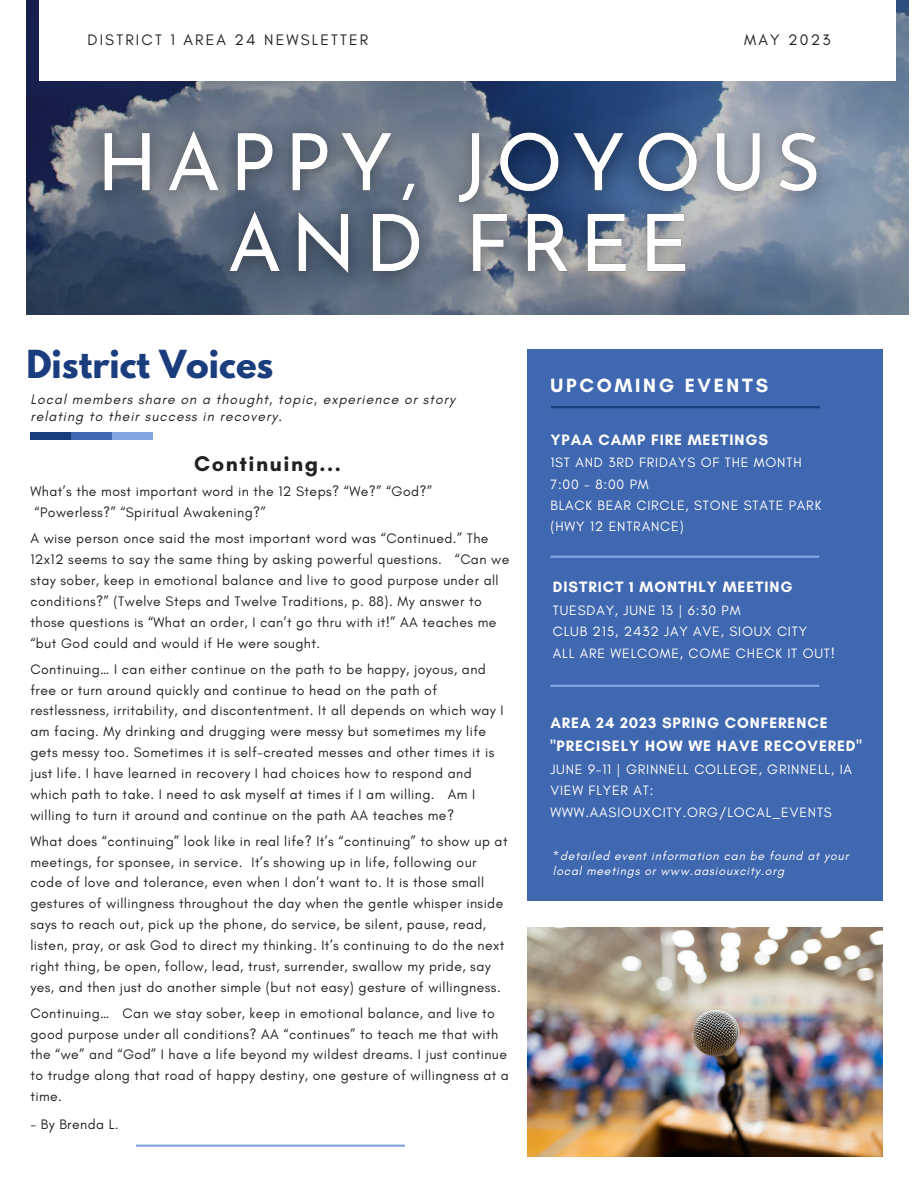
<style>
.page{position:relative;width:918px;height:1188px;background:#fff}
.page>*{position:absolute;margin:0;border:0;box-sizing:border-box;transform-origin:0 0}
.t1{font:700 34.2px "League Spartan";color:#1a3d7d}
.t2{font:700 21.75px "Glacial Indifference";letter-spacing:.07em;color:#222}
.t3{font:700 19.65px "Glacial Indifference";letter-spacing:.14em;color:#fff}
.t4{font:15.45px "Glacial Indifference";letter-spacing:.14em;color:#222}
.t5{font:700 15.3px "Glacial Indifference";letter-spacing:.06em;color:#fff}
.t6{font:13.95px/20.9px "Glacial Indifference";letter-spacing:.03em;color:#222}
.t7{font:italic 13.95px/16.8px "Glacial Indifference";letter-spacing:.07em;color:#222}
.t8{font:13.8px/21.3px "Glacial Indifference";letter-spacing:.06em;color:#fff}
.t9{font:italic 12.3px "Glacial Indifference";letter-spacing:.06em;color:#fff}
</style>
<div class="page">
<div style="left:527px;top:350px;width:356px;height:551px;background:#4068b0"></div>
<img style="left:26px;top:0;width:882px;height:314px">
<div style="left:30px;top:432px;width:41px;height:8px;background:#1a3d7d"></div>
<div style="left:72px;top:432px;width:40px;height:8px;background:#4068b0"></div>
<div style="left:113px;top:432px;width:40px;height:8px;background:#82a4e1"></div>
<hr style="left:551px;top:406px;width:269px;height:2px;background:#1a3d7d">
<hr style="left:136px;top:1145px;width:269px;height:2px;background:#82a4e1">
<div style="left:39px;top:0;width:856px;height:81px;background:#fff"></div>
<hr style="left:550px;top:556px;width:269px;height:2px;background:#82a4e1">
<hr style="left:550px;top:685px;width:269px;height:2px;background:#82a4e1">
<img style="left:527px;top:927px;width:356px;height:230px">
<img style="left:71px;top:107px;width:784px;height:208px">
<p class="t4" style="left:87px;top:30px;width:282px">DISTRICT 1 AREA 24 NEWSLETTER</p>
<p class="t4" style="left:744px;top:30px;width:88px">MAY 2023</p>
<p class="t1" style="left:26px;top:347px;width:249px">District Voices</p>
<p class="t7" style="left:30px;top:391px;width:426px">Local members share on a thought, topic, experience or story relating to their success in recovery.</p>
<p class="t2" style="left:194px;top:450px;width:148px">Continuing...</p>
<p class="t6" style="left:35px;top:481px;width:399px;text-indent:-4px">What’s the most important word in the 12 Steps? “We?” “God?” “Powerless?” “Spiritual Awakening?”</p>
<p class="t6" style="left:30px;top:528px;width:480px">A wise person once said the most important word was “Continued.” The 12x12 seems to say the same thing by asking powerful questions. “Can we stay sober, keep in emotional balance and live to good purpose under all conditions?” (Twelve Steps and Twelve Traditions, p. 88). My answer to those questions is “What an order, I can’t go thru with it!” AA teaches me “but God could and would if He were sought.</p>
<p class="t6" style="left:30px;top:658px;width:475px">Continuing… I can either continue on the path to be happy, joyous, and free or turn around quickly and continue to head on the path of restlessness, irritability, and discontentment. It all depends on which way I am facing. My drinking and drugging were messy but sometimes my life gets messy too. Sometimes it is self-created messes and other times it is just life. I have learned in recovery I had choices how to respond and which path to take. I need to ask myself at times if I am willing. Am I willing to turn it around and continue on the path AA teaches me?</p>
<p class="t6" style="left:30px;top:830px;width:479px">What does “continuing” look like in real life? It’s “continuing” to show up at meetings, for sponsee, in service. It’s showing up in life, following our code of love and tolerance, even when I don’t want to. It is those small gestures of willingness throughout the day when the gentle whisper inside says to reach out, pick up the phone, do service, be silent, pause, read, listen, pray, or ask God to direct my thinking. It’s continuing to do the next right thing, be open, follow, lead, trust, surrender, swallow my pride, say yes, and then just do another simple (but not easy) gesture of willingness.</p>
<p class="t6" style="left:30px;top:1002px;width:480px">Continuing… Can we stay sober, keep in emotional balance, and live to good purpose under all conditions? AA “continues” to teach me that with the “we” and “God” I have a life beyond my wildest dreams. I just continue to trudge along that road of happy destiny, one gesture of willingness at a time.</p>
<p class="t6" style="left:30px;top:1114px;width:90px">- By Brenda L.</p>
<p class="t3" style="left:551px;top:374px;width:219px">UPCOMING EVENTS</p>
<p class="t5" style="left:550px;top:430px;width:219px">YPAA CAMP FIRE MEETINGS</p>
<p class="t8" style="left:550px;top:452px;width:253px">1ST AND 3RD FRIDAYS OF THE MONTH</p>
<p class="t8" style="left:550px;top:473px;width:100px">7:00 - 8:00 PM</p>
<p class="t8" style="left:550px;top:495px;width:272px">BLACK BEAR CIRCLE, STONE STATE PARK</p>
<p class="t8" style="left:550px;top:516px;width:135px">(HWY 12 ENTRANCE)</p>
<p class="t5" style="left:553px;top:578px;width:241px">DISTRICT 1 MONTHLY MEETING</p>
<p class="t8" style="left:553px;top:600px;width:189px">TUESDAY, JUNE 13 | 6:30 PM</p>
<p class="t8" style="left:553px;top:621px;width:256px">CLUB 215, 2432 JAY AVE, SIOUX CITY</p>
<p class="t8" style="left:553px;top:642px;width:284px">ALL ARE WELCOME, COME CHECK IT OUT!</p>
<p class="t5" style="left:550px;top:713px;width:279px">AREA 24 2023 SPRING CONFERENCE</p>
<p class="t5" style="left:550px;top:737px;width:313px">"PRECISELY HOW WE HAVE RECOVERED"</p>
<p class="t8" style="left:550px;top:758px;width:303px">JUNE 9-11 | GRINNELL COLLEGE, GRINNELL, IA</p>
<p class="t8" style="left:550px;top:780px;width:283px">VIEW FLYER AT:<br>WWW.AASIOUXCITY.ORG/LOCAL_EVENTS</p>
<p class="t9" style="left:553px;top:848px;width:297px">*detailed event information can be found at your</p>
<p class="t9" style="left:553px;top:864px;width:233px">local meetings or www.aasiouxcity.org</p>
</div>
